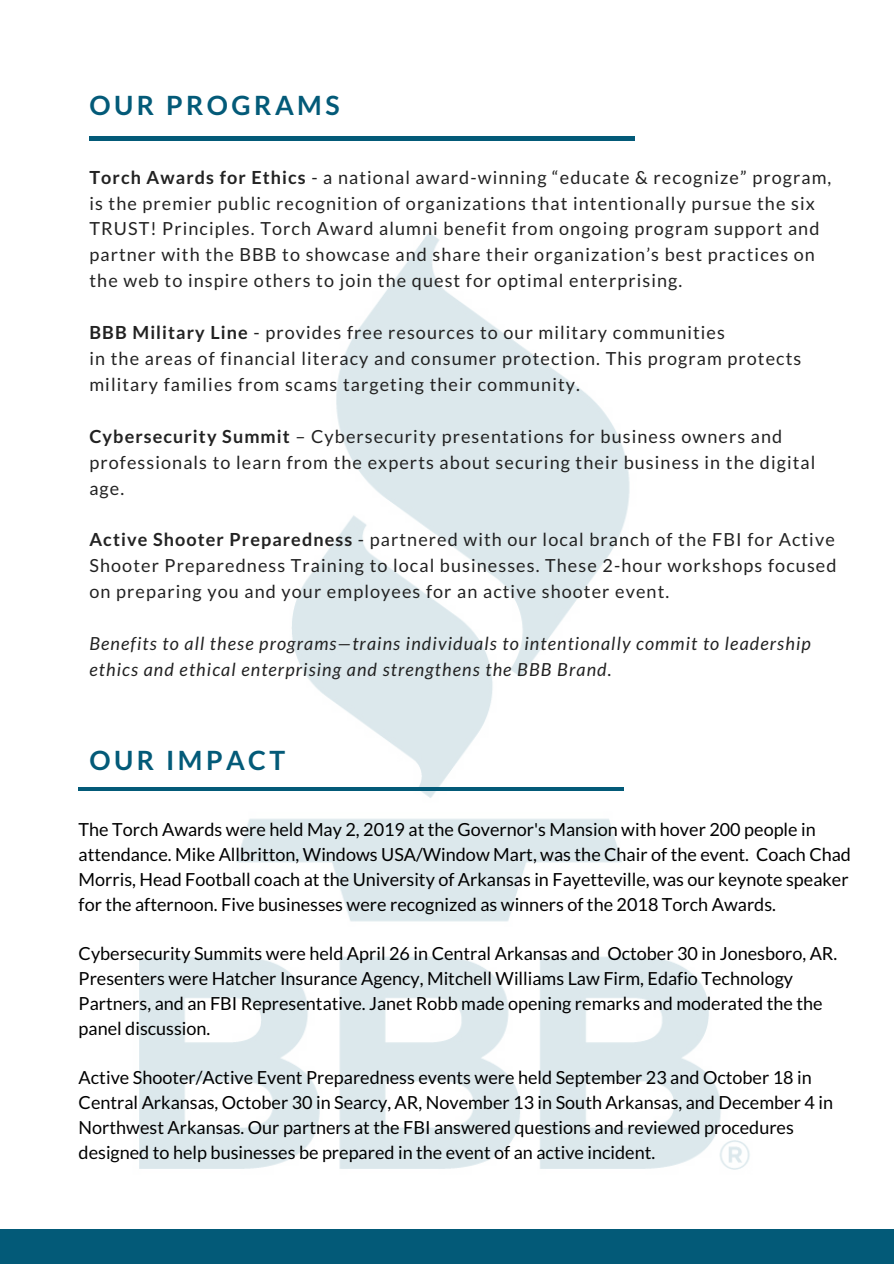
<style>
.page{position:relative;width:894px;height:1264px;background:#fff}
.page>*{position:absolute;margin:0;border:0;box-sizing:border-box;transform-origin:0 0}
.t1{font:700 26.55px "Lato";letter-spacing:.13em;color:#035a78}
.t2{font:18px/26px "Lato";letter-spacing:.06em;color:#222}
.t3{font:18px/24.8px "Lato";color:#000}
.t4{font:italic 18px/26px "Lato";letter-spacing:.06em;color:#222}
.s1{font-weight:700}
</style>
<div class="page">
<img style="left:78px;top:233px;width:672px;height:937px">
<hr style="left:89px;top:137px;width:545px;height:3px;background:#035a78">
<div style="left:0;top:1228px;width:893px;height:35px;background:#035a78"></div>
<hr style="left:79px;top:787px;width:545px;height:3px;background:#035a78">
<p class="t1" style="left:89px;top:89px;width:251px">OUR PROGRAMS</p>
<p class="t2" style="left:89px;top:164px;width:743px"><span class="s1">Torch Awards for Ethics</span> - a national award-winning “educate &amp; recognize” program, is the premier public recognition of organizations that intentionally pursue the six TRUST! Principles. Torch Award alumni benefit from ongoing program support and partner with the BBB to showcase and share their organization’s best practices on the web to inspire others to join the quest for optimal enterprising.</p>
<p class="t2" style="left:89px;top:319px;width:637px"><span class="s1">BBB Military Line</span> - provides free resources to our military communities</p>
<p class="t2" style="left:89px;top:345px;width:713px">in the areas of financial literacy and consumer protection. This program protects military families from scams targeting their community.</p>
<p class="t2" style="left:89px;top:423px;width:727px"><span class="s1">Cybersecurity Summit</span> – Cybersecurity presentations for business owners and professionals to learn from the experts about securing their business in the digital age.</p>
<p class="t2" style="left:89px;top:526px;width:748px;text-align:justify"><span class="s1">Active Shooter Preparedness</span> - partnered with our local branch of the FBI for Active Shooter Preparedness Training to local businesses. These 2-hour workshops focused on preparing you and your employees for an active shooter event.</p>
<p class="t4" style="left:89px;top:630px;width:722px">Benefits to all these programs—trains individuals to intentionally commit to leadership ethics and ethical enterprising and strengthens the BBB Brand.</p>
<p class="t1" style="left:89px;top:744px;width:197px">OUR IMPACT</p>
<p class="t3" style="left:79px;top:817px;width:773px">The Torch Awards were held May 2, 2019 at the Governor's Mansion with hover 200 people in attendance. Mike Allbritton, Windows USA/Window Mart, was the Chair of the event. Coach Chad Morris, Head Football coach at the University of Arkansas in Fayetteville, was our keynote speaker for the afternoon. Five businesses were recognized as winners of the 2018 Torch Awards.</p>
<p class="t3" style="left:79px;top:940px;width:760px">Cybersecurity Summits were held April 26 in Central Arkansas and October 30 in Jonesboro, AR.<br>Presenters were Hatcher Insurance Agency, Mitchell Williams Law Firm, Edafio Technology Partners, and an FBI Representative. Janet Robb made opening remarks and moderated the the panel discussion.</p>
<p class="t3" style="left:79px;top:1064px;width:755px">Active Shooter/Active Event Preparedness events were held September 23 and October 18 in Central Arkansas, October 30 in Searcy, AR, November 13 in South Arkansas, and December 4 in Northwest Arkansas. Our partners at the FBI answered questions and reviewed procedures designed to help businesses be prepared in the event of an active incident.</p>
</div>
